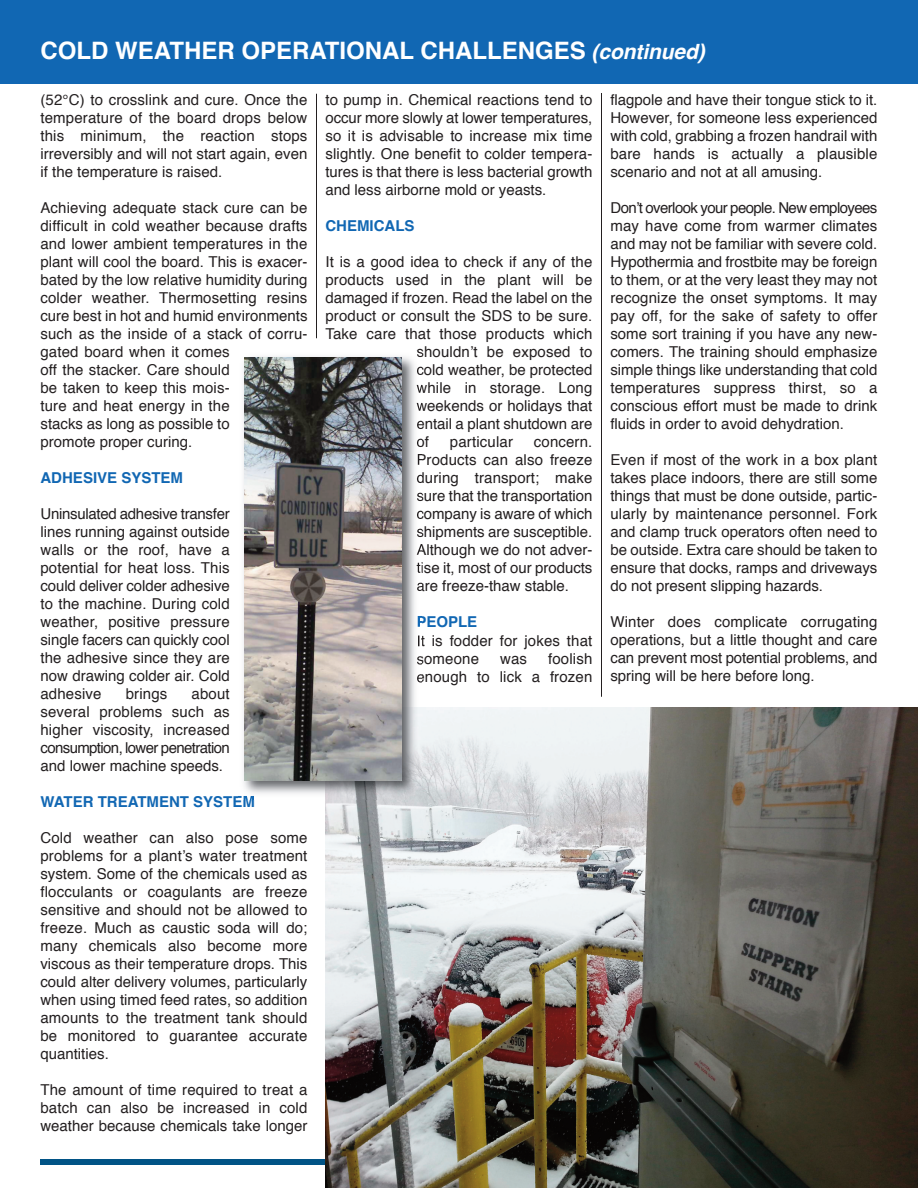
<style>
.page{position:relative;width:918px;height:1188px;background:#fff}
.page>*{position:absolute;margin:0;border:0;box-sizing:border-box;transform-origin:0 0}
.t1{font:700 24px "Helvetica";color:#fff}
.t2{font:15px/18px "Helvetica";color:#231f20;text-align:justify}
.t3{font:700 15px "Helvetica";color:#1167b3}
.s1{font-style:italic;font-size:21px}
</style>
<div class="page">
<div style="left:0;top:0;width:918px;height:83px;background:#1167b3"></div>
<div style="left:40px;top:1159px;width:838px;height:6px;background:#015486"></div>
<img style="left:326px;top:707px;width:592px;height:481px">
<img style="left:238px;top:356px;width:183px;height:444px">
<svg style="left:417px;top:351px;width:4px;height:6px"></svg>
<svg style="left:417px;top:365px;width:4px;height:10px"></svg>
<svg style="left:417px;top:383px;width:4px;height:10px"></svg>
<svg style="left:417px;top:401px;width:4px;height:10px"></svg>
<svg style="left:417px;top:419px;width:4px;height:10px"></svg>
<svg style="left:417px;top:437px;width:4px;height:11px"></svg>
<svg style="left:418px;top:454px;width:3px;height:11px"></svg>
<svg style="left:417px;top:473px;width:4px;height:11px"></svg>
<svg style="left:417px;top:491px;width:4px;height:10px"></svg>
<svg style="left:417px;top:511px;width:4px;height:9px"></svg>
<svg style="left:417px;top:527px;width:4px;height:11px"></svg>
<svg style="left:417px;top:544px;width:4px;height:12px"></svg>
<svg style="left:417px;top:562px;width:4px;height:12px"></svg>
<svg style="left:417px;top:581px;width:4px;height:10px"></svg>
<svg style="left:418px;top:616px;width:3px;height:11px"></svg>
<svg style="left:418px;top:635px;width:3px;height:12px"></svg>
<svg style="left:417px;top:656px;width:4px;height:9px"></svg>
<svg style="left:417px;top:673px;width:4px;height:11px"></svg>
<img style="left:245px;top:358px;width:157px;height:422px">
<hr style="left:316px;top:94px;width:1px;height:244px;background:#231f20">
<hr style="left:601px;top:93px;width:1px;height:604px;background:#231f20">
<h1 class="t1" style="left:40px;top:40px;width:666px">COLD WEATHER OPERATIONAL CHALLENGES <span class="s1">(continued)</span></h1>
<p class="t2" style="left:40px;top:92px;width:268px">(52°C) to crosslink and cure. Once the temperature of the board drops below this minimum, the reaction stops irreversibly and will not start again, even if the temperature is raised.</p>
<p class="t2" style="left:41px;top:200px;width:269px;text-align:left">Achieving adequate stack cure can be difficult in cold weather because drafts and lower ambient temperatures in the plant will cool the board. This is exacer&shy;bated by the low relative humidity during colder weather. Thermosetting resins cure best in hot and humid environments such as the inside of a stack of corru&shy;gated board when it comes<br>off the stacker. Care should<br>be taken to keep this mois-<br>ture and heat energy in the<br>stacks as long as possible to<br>promote proper curing.</p>
<p class="t3" style="left:41px;top:471px;width:144px">ADHESIVE SYSTEM</p>
<p class="t2" style="left:41px;top:506px;width:191px">Uninsulated adhesive transfer lines running against outside walls or the roof, have a potential for heat loss. This could deliver colder adhesive to the machine. During cold weather, positive pressure single facers can quickly cool the adhesive since they are now drawing colder air. Cold adhesive</p>
<p class="t2" style="left:41px;top:686px;width:191px;text-indent:151px">about several problems such as higher viscosity, increased consumption, lower penetration and lower machine speeds.</p>
<p class="t3" style="left:41px;top:795px;width:216px">WATER TREATMENT SYSTEM</p>
<p class="t2" style="left:40px;top:830px;width:269px">Cold weather can also pose some problems for a plant’s water treatment system. Some of the chemicals used as flocculants or coagulants are freeze sensitive and should not be allowed to freeze. Much as caustic soda will do; many chemicals also become more viscous as their temperature drops. This could alter delivery volumes, particularly when using timed feed rates, so addition amounts to the treatment tank should be monitored to guarantee accurate quantities.</p>
<p class="t2" style="left:40px;top:1082px;width:269px">The amount of time required to treat a batch can also be increased in cold weather because chemicals take longer</p>
<p class="t2" style="left:126px;top:686px;width:43px">brings</p>
<p class="t2" style="left:325px;top:92px;width:269px">to pump in. Chemical reactions tend to occur more slowly at lower temperatures, so it is advisable to increase mix time slightly. One benefit to colder tempera&shy;tures is that there is less bacterial growth and less airborne mold or yeasts.</p>
<p class="t3" style="left:325px;top:219px;width:91px">CHEMICALS</p>
<p class="t2" style="left:325px;top:254px;width:268px">It is a good idea to check if any of the</p>
<p class="t2" style="left:325px;top:272px;width:268px">products used in the plant will be</p>
<p class="t2" style="left:325px;top:290px;width:268px">damaged if frozen. Read the label on the</p>
<p class="t2" style="left:325px;top:308px;width:269px">product or consult the SDS to be sure.</p>
<p class="t2" style="left:325px;top:326px;width:268px">Take care that those products which</p>
<p class="t2" style="left:416px;top:344px;width:177px">shouldn’t be exposed to</p>
<p class="t2" style="left:416px;top:362px;width:177px">cold weather, be protected</p>
<p class="t2" style="left:416px;top:380px;width:177px">while in storage. Long</p>
<p class="t2" style="left:416px;top:398px;width:177px">weekends or holidays that</p>
<p class="t2" style="left:416px;top:416px;width:177px">entail a plant shutdown are</p>
<p class="t2" style="left:416px;top:434px;width:14px">of</p>
<p class="t2" style="left:450px;top:434px;width:65px">particular</p>
<p class="t2" style="left:416px;top:434px;width:177px;text-indent:117px">concern.<br>Products can also freeze during transport; make sure that the transportation company is aware of which shipments are susceptible.<br>Although we do not adver&shy;tise it, most of our products are freeze-thaw stable.</p>
<p class="t3" style="left:416px;top:615px;width:62px">PEOPLE</p>
<p class="t2" style="left:416px;top:633px;width:177px">It is fodder for jokes that someone</p>
<p class="t2" style="left:416px;top:651px;width:177px;text-align:right">foolish<br>enough to lick a frozen</p>
<p class="t2" style="left:500px;top:651px;width:28px">was</p>
<p class="t2" style="left:610px;top:92px;width:269px">flagpole and have their tongue stick to it.<br>However, for someone less experienced with cold, grabbing a frozen handrail with bare hands is actually a plausible scenario and not at all amusing.</p>
<p class="t2" style="left:610px;top:200px;width:269px">Don’t overlook your people. New employees may have come from warmer climates and may not be familiar with severe cold.<br>Hypothermia and frostbite may be foreign to them, or at the very least they may not recognize the onset symptoms. It may pay off, for the sake of safety to offer some sort training if you have any new&shy;comers. The training should emphasize simple things like understanding that cold temperatures suppress thirst, so a conscious effort must be made to drink fluids in order to avoid dehydration.</p>
<p class="t2" style="left:610px;top:452px;width:269px">Even if most of the work in a box plant takes place indoors, there are still some things that must be done outside, partic&shy;ularly by maintenance personnel. Fork and clamp truck operators often need to be outside. Extra care should be taken to ensure that docks, ramps and driveways do not present slipping hazards.</p>
<p class="t2" style="left:610px;top:614px;width:268px">Winter does complicate corrugating operations, but a little thought and care can prevent most potential problems, and spring will be here before long.</p>
</div>
